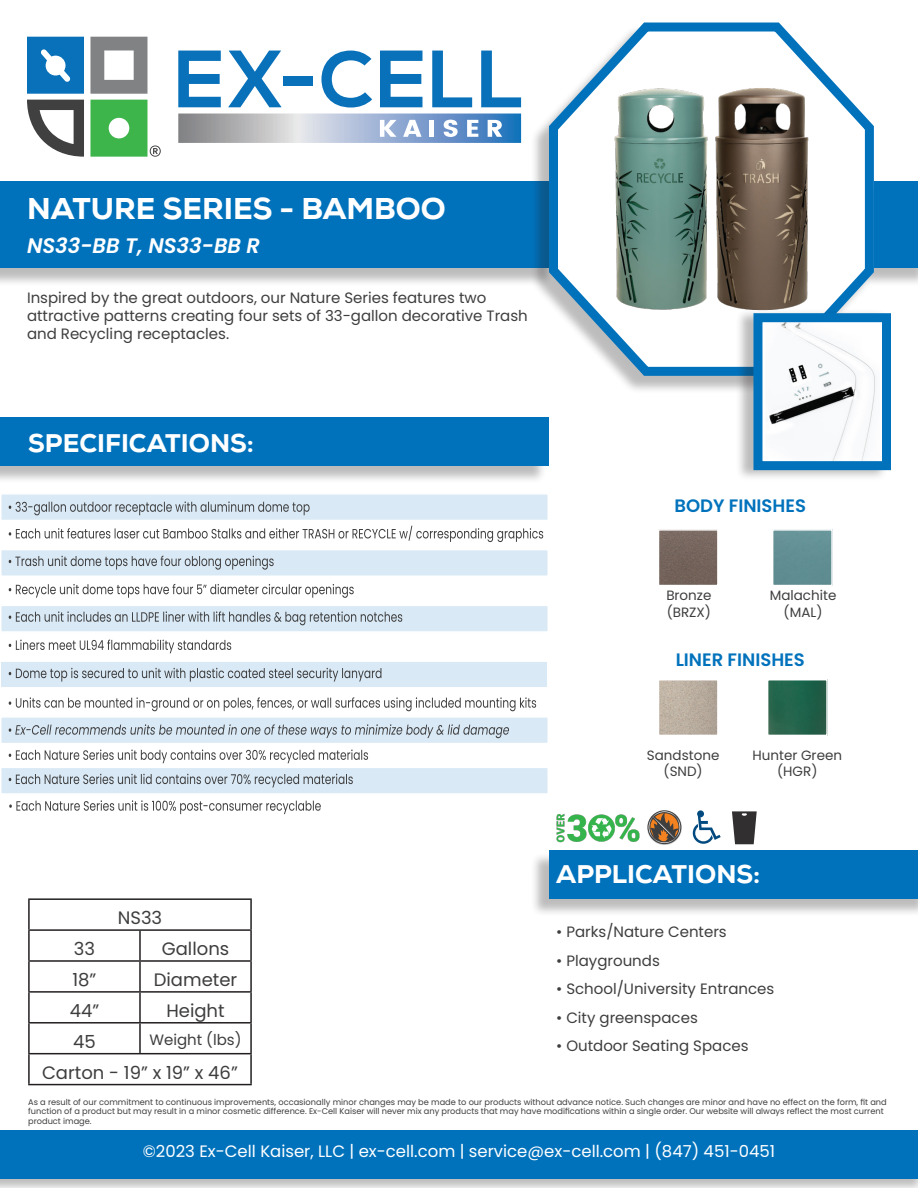
<style>
.page{position:relative;width:918px;height:1188px;background:#fff}
.page>*{position:absolute;margin:0;border:0;box-sizing:border-box;transform-origin:0 0}
.t1{font:800 30px "Nexa W01";color:#fff}
.t2{font:800 25.5px "Nexa W01";color:#fff}
.t3{font:italic 600 21px "Poppins";color:#fff}
.t4{font:18px "Poppins";color:#3e3e3f}
.t5{font:600 18px "Poppins";color:#0072bc}
.t6{font:16.5px "Poppins";color:#fff}
.t7{font:15px/18px "Poppins";color:#3e3e3f}
.t8{font:13.5px "Poppins";color:#3e3e3f}
.t9{font:8.25px/9.9px "Poppins";color:#3e3e3f}
</style>
<div class="page">
<div style="left:855px;top:184px;width:63px;height:103px;background:#231f20;opacity:.3"></div>
<div style="left:874px;top:181px;width:44px;height:87px;background:#0072bc"></div>
<svg style="left:178px;top:114px;width:343px;height:29px;background:#a1b3cb"></svg>
<svg style="left:178px;top:51px;width:43px;height:56px"></svg>
<svg style="left:228px;top:51px;width:53px;height:56px"></svg>
<div style="left:283px;top:76px;width:30px;height:9px;background:#0971ba"></div>
<svg style="left:321px;top:51px;width:51px;height:57px"></svg>
<svg style="left:380px;top:51px;width:42px;height:56px"></svg>
<svg style="left:432px;top:51px;width:40px;height:56px"></svg>
<svg style="left:481px;top:51px;width:40px;height:56px"></svg>
<svg style="left:90px;top:37px;width:57px;height:57px"></svg>
<svg style="left:27px;top:100px;width:57px;height:57px"></svg>
<svg style="left:27px;top:37px;width:57px;height:57px;background:#2a84c3"></svg>
<svg style="left:90px;top:100px;width:71px;height:57px"></svg>
<div style="left:0;top:184px;width:554px;height:103px;background:#231f20;opacity:.3"></div>
<div style="left:0;top:181px;width:556px;height:87px;background:#0072bc"></div>
<div style="left:0;top:1128px;width:918px;height:60px;background:#231f20;opacity:.3"></div>
<div style="left:0;top:1130px;width:918px;height:49px;background:#0072bc"></div>
<div style="left:0;top:419px;width:547px;height:65px;background:#231f20;opacity:.3"></div>
<div style="left:0;top:417px;width:549px;height:48px;background:#0072bc"></div>
<div style="left:530px;top:852px;width:388px;height:65px;background:#231f20;opacity:.3"></div>
<div style="left:549px;top:850px;width:369px;height:48px;background:#0072bc"></div>
<div style="left:0;top:493px;width:549px;height:28px;background:#d9e9f5;border:2px solid #fff"></div>
<div style="left:0;top:549px;width:549px;height:28px;background:#d9e9f5;border:2px solid #fff"></div>
<div style="left:0;top:605px;width:549px;height:28px;background:#d9e9f5;border:2px solid #fff"></div>
<div style="left:0;top:660px;width:549px;height:29px;background:#d9e9f5;border:2px solid #fff"></div>
<div style="left:0;top:716px;width:549px;height:28px;background:#d9e9f5;border:2px solid #fff"></div>
<div style="left:0;top:767px;width:549px;height:28px;background:#d9e9f5;border:2px solid #fff"></div>
<div style="left:530px;top:25px;width:342px;height:370px;background:#231f20;opacity:.3"></div>
<svg style="left:544px;top:22px;width:334px;height:358px"></svg>
<div style="left:735px;top:308px;width:154px;height:173px;background:#231f20;opacity:.3"></div>
<div style="left:758px;top:318px;width:128px;height:148px;background:#fff"></div>
<img style="left:769px;top:323px;width:107px;height:137px">
<div style="left:753px;top:313px;width:138px;height:157px;border:9px solid #0072bc"></div>
<img style="left:661px;top:532px;width:55px;height:51px">
<div style="left:658px;top:529px;width:61px;height:57px;border:2px solid #fff"></div>
<div style="left:775px;top:532px;width:55px;height:51px;background:#618e93"></div>
<div style="left:772px;top:529px;width:61px;height:57px;border:2px solid #fff"></div>
<img style="left:661px;top:682px;width:55px;height:51px">
<div style="left:658px;top:679px;width:61px;height:57px;border:2px solid #fff"></div>
<img style="left:770px;top:682px;width:55px;height:51px">
<div style="left:767px;top:679px;width:61px;height:57px;border:2px solid #fff"></div>
<hr style="left:28px;top:898px;width:112px;height:2px;background:#231f20">
<hr style="left:28px;top:900px;width:2px;height:29px;background:#231f20">
<hr style="left:140px;top:898px;width:112px;height:2px;background:#231f20">
<hr style="left:250px;top:900px;width:2px;height:29px;background:#231f20">
<hr style="left:28px;top:929px;width:112px;height:2px;background:#231f20">
<hr style="left:28px;top:931px;width:2px;height:29px;background:#231f20">
<hr style="left:140px;top:929px;width:112px;height:2px;background:#231f20">
<hr style="left:139px;top:931px;width:2px;height:29px;background:#231f20">
<hr style="left:250px;top:931px;width:2px;height:29px;background:#231f20">
<hr style="left:28px;top:960px;width:112px;height:2px;background:#231f20">
<hr style="left:28px;top:962px;width:2px;height:29px;background:#231f20">
<hr style="left:140px;top:960px;width:112px;height:2px;background:#231f20">
<hr style="left:139px;top:962px;width:2px;height:29px;background:#231f20">
<hr style="left:250px;top:962px;width:2px;height:29px;background:#231f20">
<hr style="left:28px;top:991px;width:112px;height:2px;background:#231f20">
<hr style="left:28px;top:993px;width:2px;height:29px;background:#231f20">
<hr style="left:140px;top:991px;width:112px;height:2px;background:#231f20">
<hr style="left:139px;top:993px;width:2px;height:29px;background:#231f20">
<hr style="left:250px;top:993px;width:2px;height:29px;background:#231f20">
<hr style="left:28px;top:1022px;width:112px;height:2px;background:#231f20">
<hr style="left:28px;top:1024px;width:2px;height:29px;background:#231f20">
<hr style="left:140px;top:1022px;width:112px;height:2px;background:#231f20">
<hr style="left:139px;top:1024px;width:2px;height:29px;background:#231f20">
<hr style="left:250px;top:1024px;width:2px;height:29px;background:#231f20">
<hr style="left:28px;top:1053px;width:112px;height:1px;background:#231f20">
<hr style="left:28px;top:1054px;width:2px;height:30px;background:#231f20">
<hr style="left:140px;top:1053px;width:112px;height:1px;background:#231f20">
<hr style="left:250px;top:1054px;width:2px;height:30px;background:#231f20">
<hr style="left:28px;top:1084px;width:112px;height:1px;background:#231f20">
<hr style="left:140px;top:1084px;width:112px;height:1px;background:#231f20">
<img style="left:556px;top:813px;width:84px;height:30px">
<img style="left:647px;top:810px;width:22px;height:22px">
<svg style="left:648px;top:811px;width:33px;height:33px"></svg>
<svg style="left:693px;top:810px;width:28px;height:34px"></svg>
<svg style="left:732px;top:811px;width:25px;height:33px"></svg>
<svg style="left:9px;top:501px;width:301px;height:14px"></svg>
<svg style="left:9px;top:526px;width:534px;height:16px"></svg>
<svg style="left:9px;top:556px;width:265px;height:14px"></svg>
<svg style="left:9px;top:584px;width:345px;height:14px"></svg>
<svg style="left:9px;top:611px;width:393px;height:14px"></svg>
<svg style="left:9px;top:640px;width:222px;height:13px"></svg>
<svg style="left:9px;top:668px;width:372px;height:14px"></svg>
<svg style="left:9px;top:697px;width:527px;height:14px"></svg>
<svg style="left:9px;top:724px;width:500px;height:14px"></svg>
<svg style="left:9px;top:750px;width:359px;height:13px"></svg>
<svg style="left:9px;top:774px;width:344px;height:14px"></svg>
<svg style="left:9px;top:800px;width:312px;height:14px"></svg>
<p class="t1" style="left:27px;top:191px;width:420px">NATURE SERIES - BAMBOO</p>
<p class="t3" style="left:27px;top:233px;width:235px">NS33-BB T, NS33-BB R</p>
<p class="t7" style="left:27px;top:289px;width:461px">Inspired by the great outdoors, our Nature Series features two</p>
<p class="t7" style="left:27px;top:307px;width:502px">attractive patterns creating four sets of 33-gallon decorative Trash and Recycling receptacles.</p>
<p class="t2" style="left:28px;top:429px;width:227px">SPECIFICATIONS:</p>
<p class="t4" style="left:118px;top:907px;width:46px">NS33</p>
<p class="t4" style="left:74px;top:938px;width:23px">33</p>
<p class="t4" style="left:162px;top:938px;width:69px">Gallons</p>
<p class="t4" style="left:72px;top:969px;width:25px">18”</p>
<p class="t4" style="left:154px;top:969px;width:85px">Diameter</p>
<p class="t4" style="left:70px;top:1000px;width:31px">44”</p>
<p class="t4" style="left:166px;top:1000px;width:60px">Height</p>
<p class="t4" style="left:73px;top:1031px;width:24px">45</p>
<p class="t7" style="left:149px;top:1030px;width:94px">Weight (lbs)</p>
<p class="t4" style="left:42px;top:1062px;width:197px">Carton - 19” x 19” x 46”</p>
<p class="t5" style="left:674px;top:495px;width:133px">BODY FINISHES</p>
<p class="t8" style="left:666px;top:588px;width:47px">Bronze</p>
<p class="t8" style="left:667px;top:604px;width:46px">(BRZX)</p>
<p class="t8" style="left:770px;top:588px;width:68px">Malachite</p>
<p class="t8" style="left:784px;top:604px;width:40px">(MAL)</p>
<p class="t5" style="left:676px;top:649px;width:131px">LINER FINISHES</p>
<p class="t8" style="left:647px;top:747px;width:74px">Sandstone</p>
<p class="t8" style="left:664px;top:763px;width:41px">(SND)</p>
<p class="t8" style="left:753px;top:747px;width:91px">Hunter Green</p>
<p class="t8" style="left:777px;top:763px;width:42px">(HGR)</p>
<p class="t2" style="left:556px;top:859px;width:206px">APPLICATIONS:</p>
<p class="t7" style="left:556px;top:923px;width:172px">• Parks/Nature Centers</p>
<p class="t7" style="left:556px;top:952px;width:105px">• Playgrounds</p>
<p class="t7" style="left:556px;top:980px;width:220px">• School/University Entrances</p>
<p class="t7" style="left:556px;top:1009px;width:143px">• City greenspaces</p>
<p class="t7" style="left:556px;top:1037px;width:194px">• Outdoor Seating Spaces</p>
<p class="t9" style="left:28px;top:1097px;width:860px">As a result of our commitment to continuous improvements, occasionally minor changes may be made to our products without advance notice. Such changes are minor and have no effect on the form, fit and function of a product but may result in a minor cosmetic difference. Ex-Cell Kaiser will never mix any products that may have modifications within a single order. Our website will always reflect the most current product image.</p>
<h3 class="t6" style="left:143px;top:1142px;width:634px">©2023 Ex-Cell Kaiser, LLC | ex-cell.com | service@ex-cell.com | (847) 451-0451</h3>
</div>
